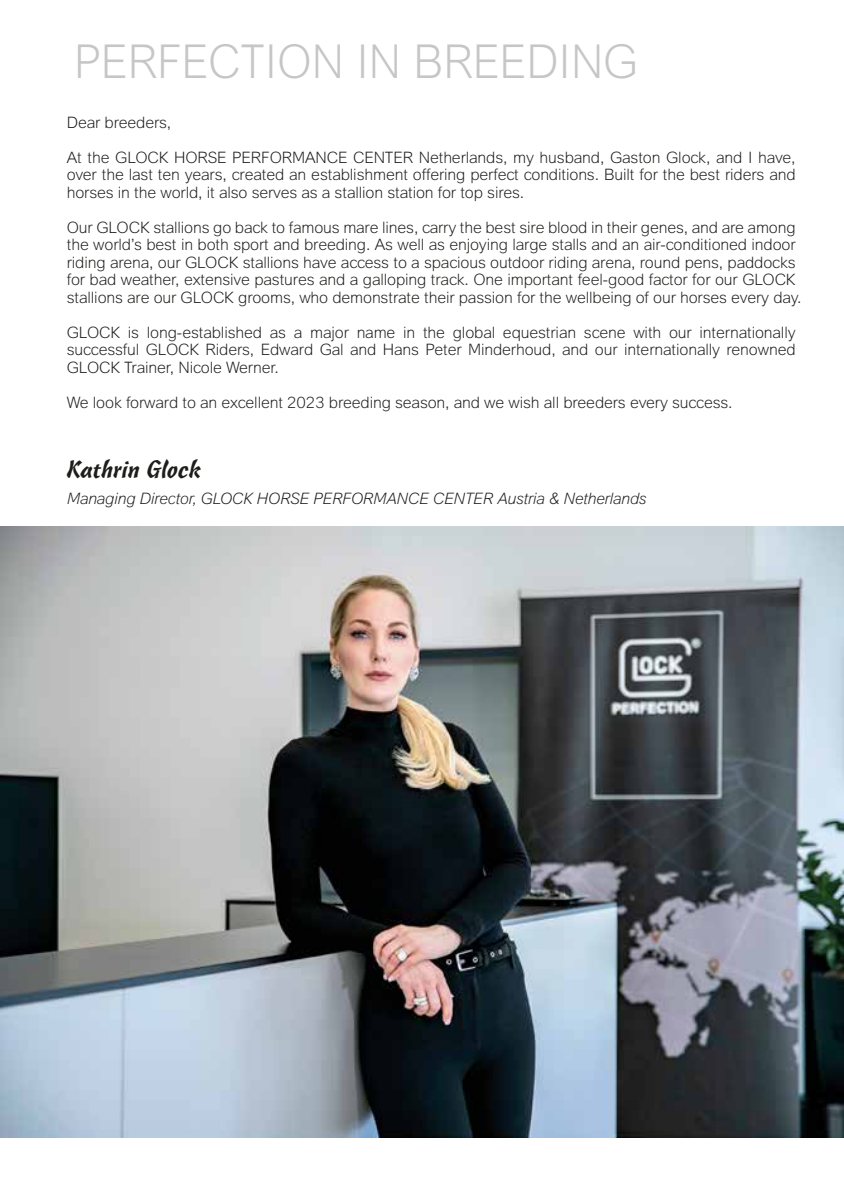
<style>
.page{position:relative;width:844px;height:1191px;background:#fff}
.page>*{position:absolute;margin:0;border:0;box-sizing:border-box;transform-origin:0 0}
.t1{font:300 46.73px "GLOCK Sans";color:#c6c6c6;scale:.95 1}
.t2{font:24.5px "Freehand";letter-spacing:-.005em;color:#1d1d1b}
.t3{font:300 15.75px/17.5px "GLOCK Sans";letter-spacing:-.005em;color:#1d1d1b;text-align:justify}
.t4{font:italic 300 15.75px "GLOCK Sans";letter-spacing:-.005em;color:#1d1d1b}
</style>
<div class="page">
<img style="left:0;top:526px;width:843px;height:612px">
<h1 class="t1" style="left:74px;top:35px;width:595px">PERFECTION IN BREEDING</h1>
<p class="t3" style="left:67px;top:114px;width:106px">Dear breeders,</p>
<p class="t3" style="left:67px;top:149px;width:730px">At the GLOCK HORSE PERFORMANCE CENTER Netherlands, my husband, Gaston Glock, and I have, over the last ten years, created an establishment offering perfect conditions. Built for the best riders and horses in the world, it also serves as a stallion station for top sires.</p>
<p class="t3" style="left:67px;top:219px;width:736px;text-align:left">Our GLOCK stallions go back to famous mare lines, carry the best sire blood in their genes, and are among the world’s best in both sport and breeding. As well as enjoying large stalls and an air-conditioned indoor riding arena, our GLOCK stallions have access to a spacious outdoor riding arena, round pens, paddocks for bad weather, extensive pastures and a galloping track. One important feel-good factor for our GLOCK stallions are our GLOCK grooms, who demonstrate their passion for the wellbeing of our horses every day.</p>
<p class="t3" style="left:67px;top:324px;width:730px">GLOCK is long-established as a major name in the global equestrian scene with our internationally successful GLOCK Riders, Edward Gal and Hans Peter Minderhoud, and our internationally renowned GLOCK Trainer, Nicole Werner.</p>
<p class="t3" style="left:67px;top:394px;width:667px">We look forward to an excellent 2023 breeding season, and we wish all breeders every success.</p>
<h2 class="t2" style="left:67px;top:454px;width:136px">Kathrin Glock</h2>
<p class="t4" style="left:67px;top:489px;width:581px">Managing Director, GLOCK HORSE PERFORMANCE CENTER Austria &amp; Netherlands</p>
</div>
